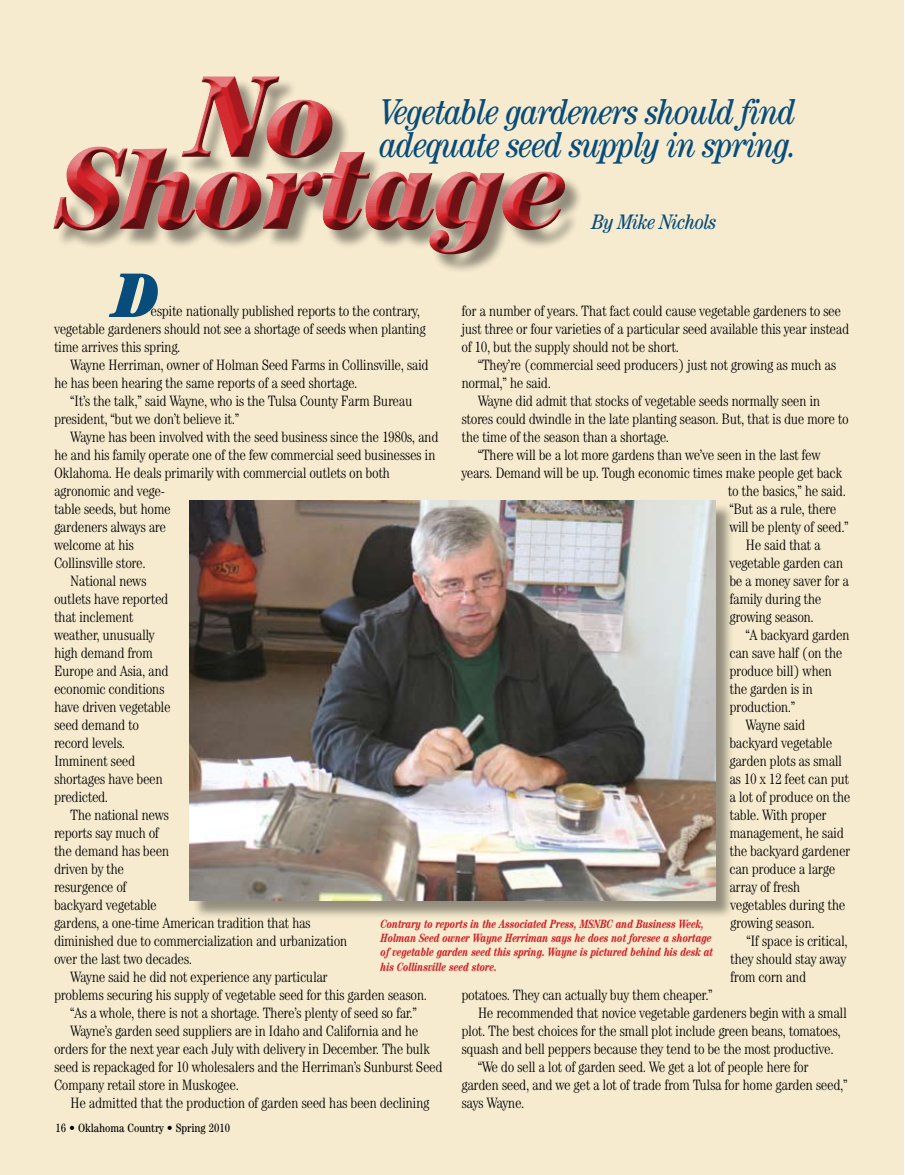
<style>
.page{position:relative;width:905px;height:1175px;background:#fff}
.page>*{position:absolute;margin:0;border:0;box-sizing:border-box;transform-origin:0 0}
.t1{font:italic ultra-condensed 117px "Century";letter-spacing:-.02em;color:#d12127}
.t2{font:italic ultra-condensed 63px "Century";color:#074c7a}
.t3{font:italic condensed 36px/33px "Century";letter-spacing:-.03em;color:#074c7a}
.t4{font:italic condensed 21px "Century";letter-spacing:-.03em;color:#074c7a}
.t5{font:300 condensed 15px/18px "Century";letter-spacing:-.03em;color:#000}
.t6{font:italic 700 condensed 12px/14.2px "Century";color:#d12127;scale:.9 1}
.t7{font:condensed 12px "Century";color:#000}
</style>
<div class="page">
<div style="left:0;top:0;width:903px;height:1174px;background:#f6ebcf"></div>
<div style="left:192px;top:502px;width:542px;height:417px;background:#000;opacity:.4"></div>
<img style="left:190px;top:500px;width:525px;height:400px">
<div style="left:41px;top:69px;width:536px;height:197px;background:#000;opacity:.75"></div>
<h1 class="t1" style="left:189px;top:48px;width:149px">No</h1>
<h3 class="t3" style="left:380px;top:94px;width:419px">Vegetable gardeners should find adequate seed supply in spring.</h3>
<h1 class="t1" style="left:55px;top:120px;width:512px">Shortage</h1>
<h2 class="t2" style="left:113px;top:258px;width:47px">D</h2>
<h3 class="t4" style="left:592px;top:209px;width:126px">By Mike Nichols</h3>
<p class="t5" style="left:461px;top:301px;width:389px">for a number of years. That fact could cause vegetable gardeners to see just three or four varieties of a particular seed available this year instead of 10, but the supply should not be short.</p>
<p class="t5" style="left:461px;top:355px;width:376px;text-indent:16px">“They’re (commercial seed producers) just not growing as much as normal,” he said.</p>
<p class="t5" style="left:477px;top:391px;width:344px">Wayne did admit that stocks of vegetable seeds normally seen in</p>
<p class="t5" style="left:461px;top:409px;width:389px">stores could dwindle in the late planting season. But, that is due more to</p>
<p class="t5" style="left:461px;top:427px;width:209px">the time of the season than a shortage.</p>
<p class="t5" style="left:477px;top:445px;width:344px">“There will be a lot more gardens than we’ve seen in the last few</p>
<p class="t5" style="left:461px;top:463px;width:382px">years. Demand will be up. Tough economic times make people get back</p>
<p class="t5" style="left:728px;top:481px;width:120px">to the basics,” he said.</p>
<p class="t5" style="left:729px;top:499px;width:108px">“But as a rule, there</p>
<p class="t5" style="left:729px;top:517px;width:121px">will be plenty of seed.”</p>
<p class="t5" style="left:745px;top:535px;width:77px">He said that a</p>
<p class="t5" style="left:729px;top:553px;width:115px">vegetable garden can</p>
<p class="t5" style="left:729px;top:571px;width:121px">be a money saver for a</p>
<p class="t5" style="left:729px;top:589px;width:94px">family during the</p>
<p class="t5" style="left:729px;top:607px;width:86px">growing season.</p>
<p class="t5" style="left:745px;top:625px;width:106px">“A backyard garden</p>
<p class="t5" style="left:729px;top:643px;width:115px">can save half (on the</p>
<p class="t5" style="left:729px;top:661px;width:104px">produce bill) when</p>
<p class="t5" style="left:729px;top:679px;width:85px">the garden is in</p>
<p class="t5" style="left:729px;top:697px;width:67px">production.”</p>
<p class="t5" style="left:745px;top:715px;width:61px">Wayne said</p>
<p class="t5" style="left:729px;top:733px;width:104px">backyard vegetable</p>
<p class="t5" style="left:729px;top:751px;width:114px">garden plots as small</p>
<p class="t5" style="left:729px;top:769px;width:121px">as 10 x 12 feet can put</p>
<p class="t5" style="left:729px;top:787px;width:123px">a lot of produce on the</p>
<p class="t5" style="left:729px;top:805px;width:99px">table. With proper</p>
<p class="t5" style="left:729px;top:823px;width:116px">management, he said</p>
<p class="t5" style="left:729px;top:841px;width:123px">the backyard gardener</p>
<p class="t5" style="left:729px;top:859px;width:107px">can produce a large</p>
<p class="t5" style="left:729px;top:877px;width:72px">array of fresh</p>
<p class="t5" style="left:730px;top:895px;width:117px">vegetables during the</p>
<p class="t5" style="left:730px;top:913px;width:86px">growing season.</p>
<p class="t5" style="left:746px;top:931px;width:103px">“If space is critical,</p>
<p class="t5" style="left:730px;top:949px;width:118px">they should stay away</p>
<p class="t5" style="left:730px;top:967px;width:78px">from corn and</p>
<p class="t5" style="left:461px;top:985px;width:253px">potatoes. They can actually buy them cheaper.”</p>
<p class="t5" style="left:477px;top:1003px;width:370px">He recommended that novice vegetable gardeners begin with a small</p>
<p class="t5" style="left:461px;top:1021px;width:381px">plot. The best choices for the small plot include green beans, tomatoes,</p>
<p class="t5" style="left:461px;top:1039px;width:374px">squash and bell peppers because they tend to be the most productive.</p>
<p class="t5" style="left:477px;top:1057px;width:332px">“We do sell a lot of garden seed. We get a lot of people here for</p>
<p class="t5" style="left:461px;top:1075px;width:387px">garden seed, and we get a lot of trade from Tulsa for home garden seed,”</p>
<p class="t5" style="left:461px;top:1093px;width:65px">says Wayne.</p>
<p class="t5" style="left:54px;top:301px;width:373px;text-indent:96px">espite nationally published reports to the contrary, vegetable gardeners should not see a shortage of seeds when planting time arrives this spring.</p>
<p class="t5" style="left:54px;top:355px;width:376px;text-indent:16px">Wayne Herriman, owner of Holman Seed Farms in Collinsville, said he has been hearing the same reports of a seed shortage.</p>
<p class="t5" style="left:54px;top:391px;width:360px;text-indent:16px">“It’s the talk,” said Wayne, who is the Tulsa County Farm Bureau president, “but we don’t believe it.”</p>
<p class="t5" style="left:70px;top:427px;width:370px">Wayne has been involved with the seed business since the 1980s, and</p>
<p class="t5" style="left:54px;top:445px;width:383px">he and his family operate one of the few commercial seed businesses in</p>
<p class="t5" style="left:54px;top:463px;width:337px">Oklahoma. He deals primarily with commercial outlets on both</p>
<p class="t5" style="left:54px;top:481px;width:112px">agronomic and vege-</p>
<p class="t5" style="left:54px;top:499px;width:118px">table seeds, but home</p>
<p class="t5" style="left:54px;top:517px;width:114px">gardeners always are</p>
<p class="t5" style="left:54px;top:535px;width:82px">welcome at his</p>
<p class="t5" style="left:54px;top:553px;width:93px">Collinsville store.</p>
<p class="t5" style="left:70px;top:571px;width:78px">National news</p>
<p class="t5" style="left:54px;top:589px;width:116px">outlets have reported</p>
<p class="t5" style="left:54px;top:607px;width:81px">that inclement</p>
<p class="t5" style="left:54px;top:625px;width:102px">weather, unusually</p>
<p class="t5" style="left:54px;top:643px;width:100px">high demand from</p>
<p class="t5" style="left:54px;top:661px;width:116px">Europe and Asia, and</p>
<p class="t5" style="left:54px;top:679px;width:112px">economic conditions</p>
<p class="t5" style="left:54px;top:697px;width:118px">have driven vegetable</p>
<p class="t5" style="left:54px;top:715px;width:87px">seed demand to</p>
<p class="t5" style="left:54px;top:733px;width:73px">record levels.</p>
<p class="t5" style="left:54px;top:751px;width:83px">Imminent seed</p>
<p class="t5" style="left:54px;top:769px;width:110px">shortages have been</p>
<p class="t5" style="left:54px;top:787px;width:56px">predicted.</p>
<p class="t5" style="left:70px;top:805px;width:100px">The national news</p>
<p class="t5" style="left:54px;top:823px;width:107px">reports say much of</p>
<p class="t5" style="left:54px;top:841px;width:117px">the demand has been</p>
<p class="t5" style="left:54px;top:859px;width:72px">driven by the</p>
<p class="t5" style="left:54px;top:877px;width:74px">resurgence of</p>
<p class="t5" style="left:54px;top:895px;width:104px">backyard vegetable</p>
<p class="t5" style="left:54px;top:913px;width:258px">gardens, a one-time American tradition that has</p>
<p class="t5" style="left:54px;top:931px;width:295px">diminished due to commercialization and urbanization</p>
<p class="t5" style="left:54px;top:949px;width:140px">over the last two decades.</p>
<p class="t5" style="left:70px;top:967px;width:259px">Wayne said he did not experience any particular</p>
<p class="t5" style="left:54px;top:985px;width:374px">problems securing his supply of vegetable seed for this garden season.</p>
<p class="t5" style="left:70px;top:1003px;width:348px">“As a whole, there is not a shortage. There’s plenty of seed so far.”</p>
<p class="t5" style="left:70px;top:1021px;width:350px">Wayne’s garden seed suppliers are in Idaho and California and he</p>
<p class="t5" style="left:54px;top:1039px;width:378px">orders for the next year each July with delivery in December. The bulk</p>
<p class="t5" style="left:54px;top:1057px;width:390px">seed is repackaged for 10 wholesalers and the Herriman’s Sunburst Seed</p>
<p class="t5" style="left:54px;top:1075px;width:186px">Company retail store in Muskogee.</p>
<p class="t5" style="left:70px;top:1093px;width:361px">He admitted that the production of garden seed has been declining</p>
<p class="t6" style="left:381px;top:916px;width:371px">Contrary to reports in the Associated Press, MSNBC and Business Week, Holman Seed owner Wayne Herriman says he does not foresee a shortage of vegetable garden seed this spring. Wayne is pictured behind his desk at his Collinsville seed store.</p>
<p class="t7" style="left:56px;top:1120px;width:176px">16 • Oklahoma Country • Spring 2010</p>
</div>
